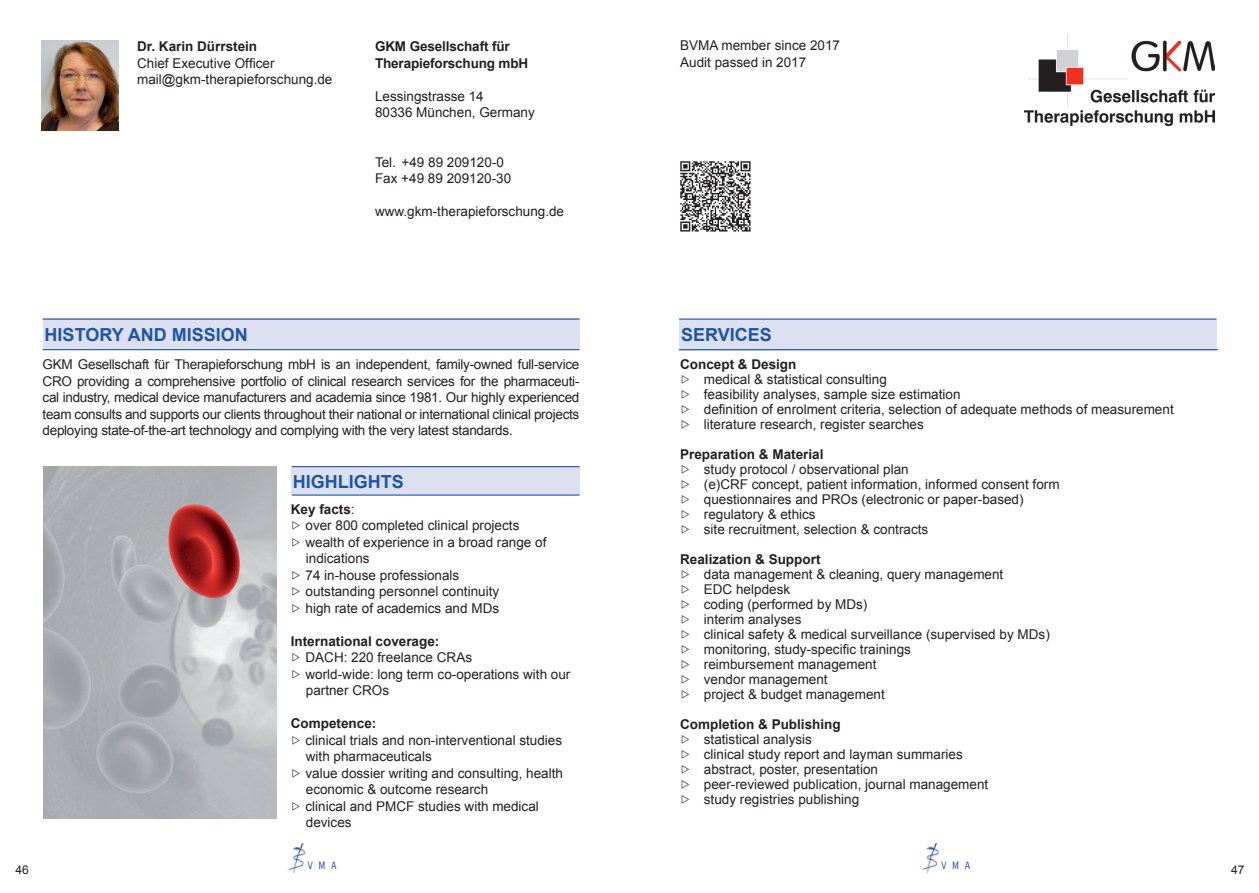
<style>
.page{position:relative;width:1259px;height:893px;background:#fff}
.page>*{position:absolute;margin:0;border:0;box-sizing:border-box;transform-origin:0 0}
.t1{font:700 18px "Arial";color:#1e56a6}
.t2{font:13.5px/15px "Arial";color:#231f20}
.t3{font:700 13.5px/16.5px "Arial";color:#231f20}
.t4{font:12px "Arial";color:#231f20}
.t5{font:10.05px "Copperplate Twenty Nine AB";letter-spacing:.6em;color:#154398;scale:.9 1}
.s1{font-weight:400}
.s2{font-weight:700}
</style>
<div class="page">
<img style="left:44px;top:466px;width:233px;height:352px">
<img style="left:1025px;top:34px;width:189px;height:91px">
<img style="left:680px;top:161px;width:71px;height:71px">
<img style="left:287px;top:842px;width:19px;height:32px">
<img style="left:921px;top:842px;width:19px;height:32px">
<div style="left:291px;top:467px;width:289px;height:28px;background:#dde0f0"></div>
<div style="left:679px;top:319px;width:537px;height:31px;background:#dde0f0"></div>
<div style="left:43px;top:318px;width:536px;height:32px;background:#dde0f0"></div>
<hr style="left:292px;top:466px;width:287px;height:1px;background:#1e56a6">
<hr style="left:292px;top:494px;width:287px;height:2px;background:#1e56a6">
<hr style="left:43px;top:318px;width:536px;height:2px;background:#1e56a6">
<hr style="left:679px;top:318px;width:537px;height:2px;background:#1e56a6">
<hr style="left:679px;top:349px;width:538px;height:1px;background:#1e56a6">
<hr style="left:43px;top:349px;width:536px;height:1px;background:#1e56a6">
<img style="left:41px;top:41px;width:77px;height:89px">
<p class="t3" style="left:137px;top:39px;width:122px">Dr. Karin Dürrstein</p>
<p class="t2" style="left:137px;top:55px;width:197px;line-height:16.5px">Chief Executive Officer mail@gkm-therapieforschung.de</p>
<p class="t3" style="left:375px;top:39px;width:155px">GKM Gesellschaft für<br>Therapieforschung mbH</p>
<p class="t2" style="left:375px;top:88px;width:161px;line-height:16.5px">Lessingstrasse 14<br>80336 München, Germany</p>
<p class="t2" style="left:375px;top:154px;width:138px;line-height:16.5px">Tel. +49 89 209120-0<br>Fax +49 89 209120-30</p>
<p class="t2" style="left:375px;top:204px;width:191px">www.gkm-therapieforschung.de</p>
<h1 class="t1" style="left:45px;top:322px;width:205px">HISTORY AND MISSION</h1>
<p class="t2" style="left:43px;top:356px;width:538px;line-height:16.5px;text-align:justify">GKM Gesellschaft für Therapieforschung mbH is an independent, family-owned full-service CRO providing a comprehensive portfolio of clinical research services for the pharmaceuti&shy;cal industry, medical device manufacturers and academia since 1981. Our highly experienced team consults and supports our clients throughout their national or international clinical projects deploying state-of-the-art technology and complying with the very latest standards.</p>
<h1 class="t1" style="left:293px;top:469px;width:113px">HIGHLIGHTS</h1>
<p class="t3" style="left:291px;top:501px;width:65px">Key facts<span class="s1">:</span></p>
<p class="t2" style="left:291px;top:518px;width:230px">▷ over 800 completed clinical projects</p>
<p class="t2" style="left:291px;top:535px;width:257px">▷ wealth of experience in a broad range of</p>
<p class="t2" style="left:306px;top:551px;width:65px">indications</p>
<p class="t2" style="left:291px;top:568px;width:170px">▷ 74 in-house professionals</p>
<p class="t2" style="left:291px;top:584px;width:210px">▷ outstanding personnel continuity</p>
<p class="t2" style="left:291px;top:601px;width:210px">▷ high rate of academics and MDs</p>
<p class="t3" style="left:291px;top:633px;width:150px">International coverage:</p>
<p class="t2" style="left:291px;top:650px;width:183px">▷ DACH: 220 freelance CRAs</p>
<p class="t2" style="left:291px;top:667px;width:281px">▷ world-wide: long term co-operations with our</p>
<p class="t2" style="left:306px;top:683px;width:85px">partner CROs</p>
<p class="t3" style="left:291px;top:716px;width:87px">Competence:</p>
<p class="t2" style="left:291px;top:733px;width:273px">▷ clinical trials and non-interventional studies</p>
<p class="t2" style="left:306px;top:749px;width:128px">with pharmaceuticals</p>
<p class="t2" style="left:291px;top:766px;width:274px">▷ value dossier writing and consulting, health</p>
<p class="t2" style="left:306px;top:782px;width:184px">economic &amp; outcome research</p>
<p class="t2" style="left:291px;top:799px;width:250px">▷ clinical and PMCF studies with medical</p>
<p class="t2" style="left:306px;top:815px;width:47px">devices</p>
<p class="t2" style="left:680px;top:37px;width:161px;line-height:16.5px">BVMA member since 2017<br>Audit passed in 2017</p>
<h1 class="t1" style="left:681px;top:322px;width:92px">SERVICES</h1>
<p class="t2" style="left:680px;top:357px;width:495px"><span class="s2">Concept &amp; Design<br></span>▷ medical &amp; statistical consulting<br>▷ feasibility analyses, sample size estimation<br>▷ definition of enrolment criteria, selection of adequate methods of measurement ▷ literature research, register searches</p>
<p class="t2" style="left:680px;top:447px;width:381px"><span class="s2">Preparation &amp; Material<br></span>▷ study protocol / observational plan<br>▷ (e)CRF concept, patient information, informed consent form ▷ questionnaires and PROs (electronic or paper-based)<br>▷ regulatory &amp; ethics<br>▷ site recruitment, selection &amp; contracts</p>
<p class="t2" style="left:680px;top:552px;width:371px"><span class="s2">Realization &amp; Support<br></span>▷ data management &amp; cleaning, query management<br>▷ EDC helpdesk<br>▷ coding (performed by MDs)<br>▷ interim analyses<br>▷ clinical safety &amp; medical surveillance (supervised by MDs) ▷ monitoring, study-specific trainings<br>▷ reimbursement management<br>▷ vendor management<br>▷ project &amp; budget management</p>
<p class="t2" style="left:680px;top:717px;width:310px"><span class="s2">Completion &amp; Publishing<br></span>▷ statistical analysis<br>▷ clinical study report and layman summaries<br>▷ abstract, poster, presentation<br>▷ peer-reviewed publication, journal management ▷ study registries publishing</p>
<p class="t4" style="left:16px;top:862px;width:15px">46</p>
<p class="t5" style="left:307px;top:860px;width:34px">VMA</p>
<p class="t5" style="left:941px;top:860px;width:34px">VMA</p>
<p class="t4" style="left:1231px;top:862px;width:15px">47</p>
</div>
